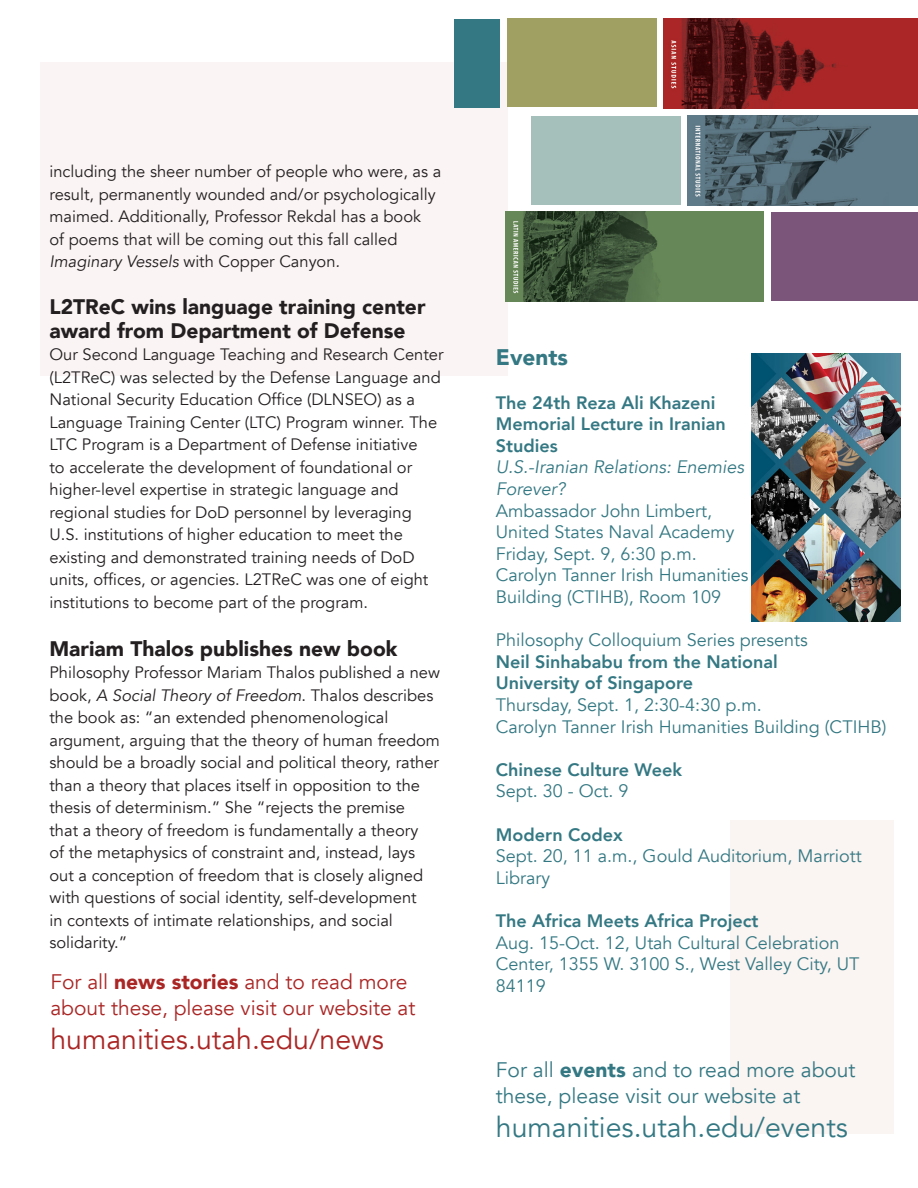
<style>
.page{position:relative;width:918px;height:1188px;background:#fff}
.page>*{position:absolute;margin:0;border:0;box-sizing:border-box;transform-origin:0 0}
.t1{font:28.5px "Avenir";color:#347883}
.t2{font:28.5px "Avenir";color:#aa2625}
.t3{font:900 22.5px "Avenir";color:#347883}
.t4{font:900 21px/24px "Avenir";color:#231f20}
.t5{font:21px/25.2px "Avenir";color:#aa2625}
.t6{font:21px/25.2px "Avenir";color:#347883}
.t7{font:18px/21.6px "Avenir";color:#347883}
.t8{font:800 18px/21.6px "Avenir";color:#347883}
.t9{font:italic 18px/21.6px "Avenir";color:#347883}
.t10{font:16.5px/22.5px "Avenir";color:#231f20}
.s1{font-style:italic}
.s2{font-weight:900}
</style>
<div class="page">
<div style="left:40px;top:63px;width:467px;height:313px;background:#fbf4f4"></div>
<div style="left:731px;top:821px;width:163px;height:313px;background:#faf4f2"></div>
<img style="left:663px;top:19px;width:255px;height:89px">
<img style="left:687px;top:116px;width:231px;height:89px">
<img style="left:506px;top:212px;width:258px;height:90px">
<div style="left:772px;top:212px;width:146px;height:88px;background:#7b567a"></div>
<div style="left:531px;top:117px;width:150px;height:88px;background:#a5bfba"></div>
<div style="left:507px;top:19px;width:150px;height:88px;background:#a0a063"></div>
<div style="left:454px;top:19px;width:46px;height:88px;background:#347883"></div>
<img style="left:752px;top:353px;width:149px;height:269px">
<p class="t10" style="left:50px;top:161px;width:393px">including the sheer number of people who were, as a result, permanently wounded and/or psychologically maimed. Additionally, Professor Rekdal has a book<br>of poems that will be coming out this fall called <span class="s1">Imaginary Vessels</span> with Copper Canyon<span class="s1">.</span></p>
<p class="t4" style="left:50px;top:294px;width:378px">L2TReC wins language training center award from Department of Defense</p>
<p class="t10" style="left:50px;top:344px;width:396px">Our Second Language Teaching and Research Center (L2TReC) was selected by the Defense Language and National Security Education Office (DLNSEO) as a Language Training Center (LTC) Program winner. The LTC Program is a Department of Defense initiative<br>to accelerate the development of foundational or higher-level expertise in strategic language and regional studies for DoD personnel by leveraging U.S. institutions of higher education to meet the existing and demonstrated training needs of DoD units, offices, or agencies. L2TReC was one of eight institutions to become part of the program.</p>
<p class="t4" style="left:50px;top:636px;width:350px">Mariam Thalos publishes new book</p>
<p class="t10" style="left:50px;top:662px;width:392px">Philosophy Professor Mariam Thalos published a new book, <span class="s1">A Social Theory of Freedom</span>. Thalos describes the book as: “an extended phenomenological argument, arguing that the theory of human freedom should be a broadly social and political theory, rather than a theory that places itself in opposition to the thesis of determinism.” She “rejects the premise<br>that a theory of freedom is fundamentally a theory<br>of the metaphysics of constraint and, instead, lays out a conception of freedom that is closely aligned with questions of social identity, self-development<br>in contexts of intimate relationships, and social solidarity.”</p>
<p class="t5" style="left:50px;top:970px;width:367px">For all <span class="s2">news stories</span> and to read more about these, please visit our website at</p>
<p class="t2" style="left:50px;top:1022px;width:335px">humanities.utah.edu/news</p>
<p class="t3" style="left:496px;top:337px;width:74px">Events</p>
<p class="t8" style="left:496px;top:392px;width:232px">The 24th Reza Ali Khazeni<br>Memorial Lecture in Iranian<br>Studies</p>
<p class="t9" style="left:496px;top:457px;width:250px">U.S.-Iranian Relations: Enemies<br>Forever?</p>
<p class="t7" style="left:496px;top:500px;width:240px">Ambassador John Limbert,<br>United States Naval Academy</p>
<p class="t7" style="left:496px;top:543px;width:254px">Friday, Sept. 9, 6:30 p.m.<br>Carolyn Tanner Irish Humanities<br>Building (CTIHB), Room 109</p>
<p class="t7" style="left:496px;top:630px;width:313px">Philosophy Colloquium Series presents</p>
<p class="t8" style="left:496px;top:651px;width:284px">Neil Sinhababu from the National</p>
<p class="t8" style="left:496px;top:672px;width:199px">University of Singapore</p>
<p class="t7" style="left:496px;top:694px;width:267px">Thursday, Sept. 1, 2:30-4:30 p.m.</p>
<p class="t7" style="left:496px;top:716px;width:392px">Carolyn Tanner Irish Humanities Building (CTIHB)</p>
<p class="t8" style="left:496px;top:759px;width:188px">Chinese Culture Week</p>
<p class="t7" style="left:496px;top:781px;width:134px">Sept. 30 - Oct. 9</p>
<p class="t8" style="left:496px;top:824px;width:128px">Modern Codex</p>
<p class="t7" style="left:496px;top:846px;width:367px">Sept. 20, 11 a.m., Gould Auditorium, Marriott<br>Library</p>
<p class="t8" style="left:496px;top:910px;width:264px">The Africa Meets Africa Project</p>
<p class="t7" style="left:496px;top:932px;width:365px">Aug. 15-Oct. 12, Utah Cultural Celebration<br>Center, 1355 W. 3100 S., West Valley City, UT<br>84119</p>
<p class="t6" style="left:496px;top:1058px;width:361px">For all <span class="s2">events</span> and to read more about these, please visit our website at</p>
<p class="t1" style="left:496px;top:1110px;width:354px">humanities.utah.edu/events</p>
</div>
